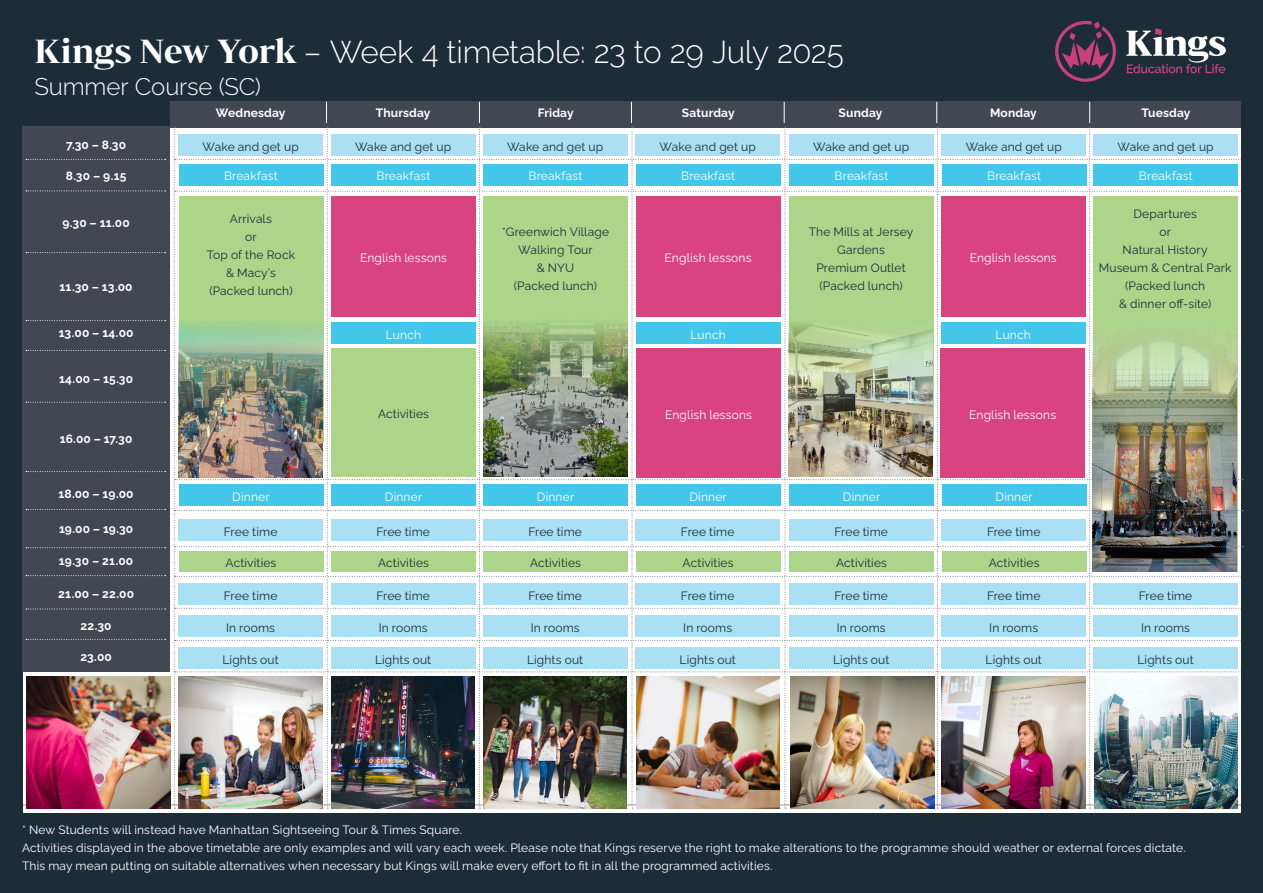
<style>
.page{position:relative;width:1263px;height:893px;background:#fff}
.page>*{position:absolute;margin:0;border:0;box-sizing:border-box;transform-origin:0 0}
.H3__single_column{font:31.5px "Raleway v 4020 Light";letter-spacing:-.01em;color:#fff}
.H3__single_column-2{font:24px "Raleway v 4020 Light";letter-spacing:-.005em;color:#fff}
.Body{font:12px/18px "Raleway v 4020 Regular";letter-spacing:.01em;color:#1d2d38;text-align:center}
.Body-2{font:12px/18px "Raleway v 4020 Regular";letter-spacing:.015em;color:#fff}
.Body-3{font:12px "Raleway v 4020 Bold";letter-spacing:.01em;color:#fff}
.s1{font-family:"Bw Darius";font-weight:700}
</style>
<div class="page">
<div style="left:0;top:0;width:1263px;height:127px;background:#1d2d38"></div>
<div style="left:170px;top:101px;width:1072px;height:26px;background:#424751"></div>
<svg style="left:1126px;top:28px;width:100px;height:45px"></svg>
<svg style="left:1055px;top:21px;width:61px;height:61px"></svg>
<div style="left:0;top:0;width:22px;height:893px;background:#1d2d38"></div>
<div style="left:1242px;top:0;width:21px;height:893px;background:#1d2d38"></div>
<div style="left:21px;top:813px;width:1242px;height:80px;background:#1d2d38"></div>
<img style="left:26px;top:676px;width:144px;height:132px">
<img style="left:174px;top:102px;width:1069px;height:707px">
<div style="left:22px;top:127px;width:148px;height:32px;background:#424751"></div>
<div style="left:22px;top:472px;width:148px;height:40px;background:#424751"></div>
<div style="left:22px;top:608px;width:148px;height:32px;background:#424751"></div>
<div style="left:22px;top:191px;width:148px;height:61px;background:#424751"></div>
<div style="left:22px;top:543px;width:148px;height:33px;background:#424751"></div>
<div style="left:22px;top:159px;width:148px;height:32px;background:#424751"></div>
<div style="left:22px;top:511px;width:148px;height:32px;background:#424751"></div>
<div style="left:22px;top:317px;width:148px;height:29px;background:#424751"></div>
<div style="left:22px;top:640px;width:148px;height:32px;background:#424751"></div>
<div style="left:22px;top:576px;width:148px;height:32px;background:#424751"></div>
<svg style="left:26px;top:159px;width:140px;height:1px"></svg>
<svg style="left:26px;top:509px;width:140px;height:1px"></svg>
<svg style="left:26px;top:575px;width:140px;height:1px"></svg>
<svg style="left:26px;top:609px;width:140px;height:1px"></svg>
<svg style="left:26px;top:639px;width:140px;height:1px"></svg>
<svg style="left:26px;top:191px;width:140px;height:1px"></svg>
<div style="left:22px;top:252px;width:148px;height:67px;background:#424751"></div>
<svg style="left:26px;top:547px;width:140px;height:1px"></svg>
<div style="left:22px;top:344px;width:148px;height:67px;background:#424751"></div>
<div style="left:22px;top:403px;width:148px;height:69px;background:#424751"></div>
<svg style="left:26px;top:252px;width:140px;height:1px"></svg>
<svg style="left:26px;top:320px;width:140px;height:1px"></svg>
<svg style="left:26px;top:350px;width:140px;height:1px"></svg>
<svg style="left:26px;top:402px;width:140px;height:1px"></svg>
<svg style="left:26px;top:471px;width:140px;height:1px"></svg>
<p class="H3__single_column" style="left:35px;top:27px;width:811px"><span class="s1">Kings New York</span> – Week 4 timetable: 23 to 29 July 2025</p>
<p class="H3__single_column-2" style="left:35px;top:67px;width:228px">Summer Course (SC)</p>
<p class="Body-3" style="left:66px;top:135px;width:62px">7.30 – 8.30</p>
<p class="Body-3" style="left:66px;top:167px;width:62px">8.30 – 9.15</p>
<p class="Body-3" style="left:62px;top:214px;width:69px">9.30 – 11.00</p>
<p class="Body-3" style="left:60px;top:277px;width:75px">11.30 – 13.00</p>
<p class="Body-3" style="left:59px;top:324px;width:76px">13.00 – 14.00</p>
<p class="Body-3" style="left:59px;top:370px;width:76px">14.00 – 15.30</p>
<p class="Body-3" style="left:60px;top:429px;width:74px">16.00 – 17.30</p>
<p class="Body-3" style="left:59px;top:484px;width:77px">18.00 – 19.00</p>
<p class="Body-3" style="left:59px;top:519px;width:76px">19.00 – 19.30</p>
<p class="Body-3" style="left:59px;top:552px;width:76px">19.30 – 21.00</p>
<p class="Body-3" style="left:58px;top:584px;width:77px">21.00 – 22.00</p>
<p class="Body-3" style="left:81px;top:616px;width:32px">22.30</p>
<p class="Body-3" style="left:80px;top:648px;width:33px">23.00</p>
<p class="Body-3" style="left:216px;top:104px;width:71px">Wednesday</p>
<p class="Body-3" style="left:376px;top:104px;width:56px">Thursday</p>
<p class="Body-3" style="left:538px;top:104px;width:37px">Friday</p>
<p class="Body-3" style="left:682px;top:104px;width:54px">Saturday</p>
<p class="Body-3" style="left:838px;top:104px;width:45px">Sunday</p>
<p class="Body-3" style="left:990px;top:104px;width:48px">Monday</p>
<p class="Body-3" style="left:1141px;top:104px;width:50px">Tuesday</p>
<p class="Body" style="left:202px;top:136px;width:98px">Wake and get up</p>
<p class="Body" style="left:355px;top:136px;width:98px">Wake and get up</p>
<p class="Body" style="left:507px;top:136px;width:98px">Wake and get up</p>
<p class="Body" style="left:660px;top:136px;width:98px">Wake and get up</p>
<p class="Body" style="left:813px;top:136px;width:98px">Wake and get up</p>
<p class="Body" style="left:966px;top:136px;width:98px">Wake and get up</p>
<p class="Body" style="left:1117px;top:136px;width:98px">Wake and get up</p>
<p class="Body-2" style="left:224px;top:166px;width:55px">Breakfast</p>
<p class="Body" style="left:230px;top:208px;width:44px">Arrivals</p>
<p class="Body" style="left:245px;top:226px;width:13px">or</p>
<p class="Body" style="left:207px;top:244px;width:90px">Top of the Rock &amp; Macy’s</p>
<p class="Body" style="left:209px;top:280px;width:85px">(Packed lunch)</p>
<p class="Body-2" style="left:377px;top:166px;width:55px">Breakfast</p>
<p class="Body-2" style="left:360px;top:247px;width:88px">English lessons</p>
<p class="Body-2" style="left:528px;top:166px;width:55px">Breakfast</p>
<p class="Body" style="left:502px;top:222px;width:109px">*Greenwich Village<br>Walking Tour<br>&amp; NYU</p>
<p class="Body" style="left:514px;top:276px;width:85px">(Packed lunch)</p>
<p class="Body-2" style="left:681px;top:166px;width:55px">Breakfast</p>
<p class="Body-2" style="left:665px;top:247px;width:88px">English lessons</p>
<p class="Body-2" style="left:835px;top:166px;width:55px">Breakfast</p>
<p class="Body" style="left:809px;top:222px;width:106px">The Mills at Jersey<br>Gardens<br>Premium Outlet</p>
<p class="Body" style="left:819px;top:276px;width:85px">(Packed lunch)</p>
<p class="Body-2" style="left:987px;top:166px;width:55px">Breakfast</p>
<p class="Body-2" style="left:1139px;top:166px;width:55px">Breakfast</p>
<p class="Body-2" style="left:970px;top:247px;width:88px">English lessons</p>
<p class="Body" style="left:1133px;top:204px;width:65px">Departures</p>
<p class="Body" style="left:1159px;top:222px;width:13px">or</p>
<p class="Body" style="left:1099px;top:240px;width:134px">Natural History<br>Museum &amp; Central Park</p>
<p class="Body" style="left:1119px;top:276px;width:94px">(Packed lunch<br>&amp; dinner off-site)</p>
<p class="Body-2" style="left:386px;top:325px;width:37px">Lunch</p>
<p class="Body-2" style="left:690px;top:325px;width:37px">Lunch</p>
<p class="Body-2" style="left:996px;top:325px;width:37px">Lunch</p>
<p class="Body" style="left:378px;top:404px;width:52px">Activities</p>
<p class="Body-2" style="left:665px;top:404px;width:88px">English lessons</p>
<p class="Body-2" style="left:969px;top:404px;width:88px">English lessons</p>
<p class="Body-2" style="left:232px;top:486px;width:39px">Dinner</p>
<p class="Body-2" style="left:385px;top:486px;width:39px">Dinner</p>
<p class="Body-2" style="left:537px;top:486px;width:39px">Dinner</p>
<p class="Body-2" style="left:689px;top:486px;width:39px">Dinner</p>
<p class="Body-2" style="left:843px;top:486px;width:39px">Dinner</p>
<p class="Body-2" style="left:995px;top:486px;width:39px">Dinner</p>
<p class="Body" style="left:224px;top:522px;width:55px">Free time</p>
<p class="Body" style="left:376px;top:522px;width:55px">Free time</p>
<p class="Body" style="left:528px;top:522px;width:55px">Free time</p>
<p class="Body" style="left:681px;top:522px;width:55px">Free time</p>
<p class="Body" style="left:834px;top:522px;width:55px">Free time</p>
<p class="Body" style="left:987px;top:522px;width:55px">Free time</p>
<p class="Body" style="left:226px;top:553px;width:52px">Activities</p>
<p class="Body" style="left:378px;top:553px;width:52px">Activities</p>
<p class="Body" style="left:530px;top:553px;width:52px">Activities</p>
<p class="Body" style="left:683px;top:553px;width:52px">Activities</p>
<p class="Body" style="left:836px;top:553px;width:52px">Activities</p>
<p class="Body" style="left:989px;top:553px;width:52px">Activities</p>
<p class="Body" style="left:224px;top:585px;width:55px">Free time</p>
<p class="Body" style="left:376px;top:585px;width:55px">Free time</p>
<p class="Body" style="left:528px;top:585px;width:55px">Free time</p>
<p class="Body" style="left:681px;top:585px;width:55px">Free time</p>
<p class="Body" style="left:834px;top:585px;width:55px">Free time</p>
<p class="Body" style="left:987px;top:585px;width:55px">Free time</p>
<p class="Body" style="left:1139px;top:585px;width:55px">Free time</p>
<p class="Body" style="left:226px;top:617px;width:50px">In rooms</p>
<p class="Body" style="left:379px;top:617px;width:50px">In rooms</p>
<p class="Body" style="left:531px;top:617px;width:50px">In rooms</p>
<p class="Body" style="left:683px;top:617px;width:50px">In rooms</p>
<p class="Body" style="left:837px;top:617px;width:50px">In rooms</p>
<p class="Body" style="left:989px;top:617px;width:50px">In rooms</p>
<p class="Body" style="left:1141px;top:617px;width:50px">In rooms</p>
<p class="Body" style="left:222px;top:649px;width:58px">Lights out</p>
<p class="Body" style="left:375px;top:649px;width:58px">Lights out</p>
<p class="Body" style="left:527px;top:649px;width:58px">Lights out</p>
<p class="Body" style="left:679px;top:649px;width:58px">Lights out</p>
<p class="Body" style="left:833px;top:649px;width:58px">Lights out</p>
<p class="Body" style="left:986px;top:649px;width:58px">Lights out</p>
<p class="Body" style="left:1137px;top:649px;width:58px">Lights out</p>
<p class="Body-2" style="left:22px;top:820px;width:1165px">* New Students will instead have Manhattan Sightseeing Tour &amp; Times Square.<br>Activities displayed in the above timetable are only examples and will vary each week. Please note that Kings reserve the right to make alterations to the programme should weather or external forces dictate.</p>
<p class="Body-2" style="left:22px;top:856px;width:752px">This may mean putting on suitable alternatives when necessary but Kings will make every effort to fit in all the programmed activities.</p>
</div>
